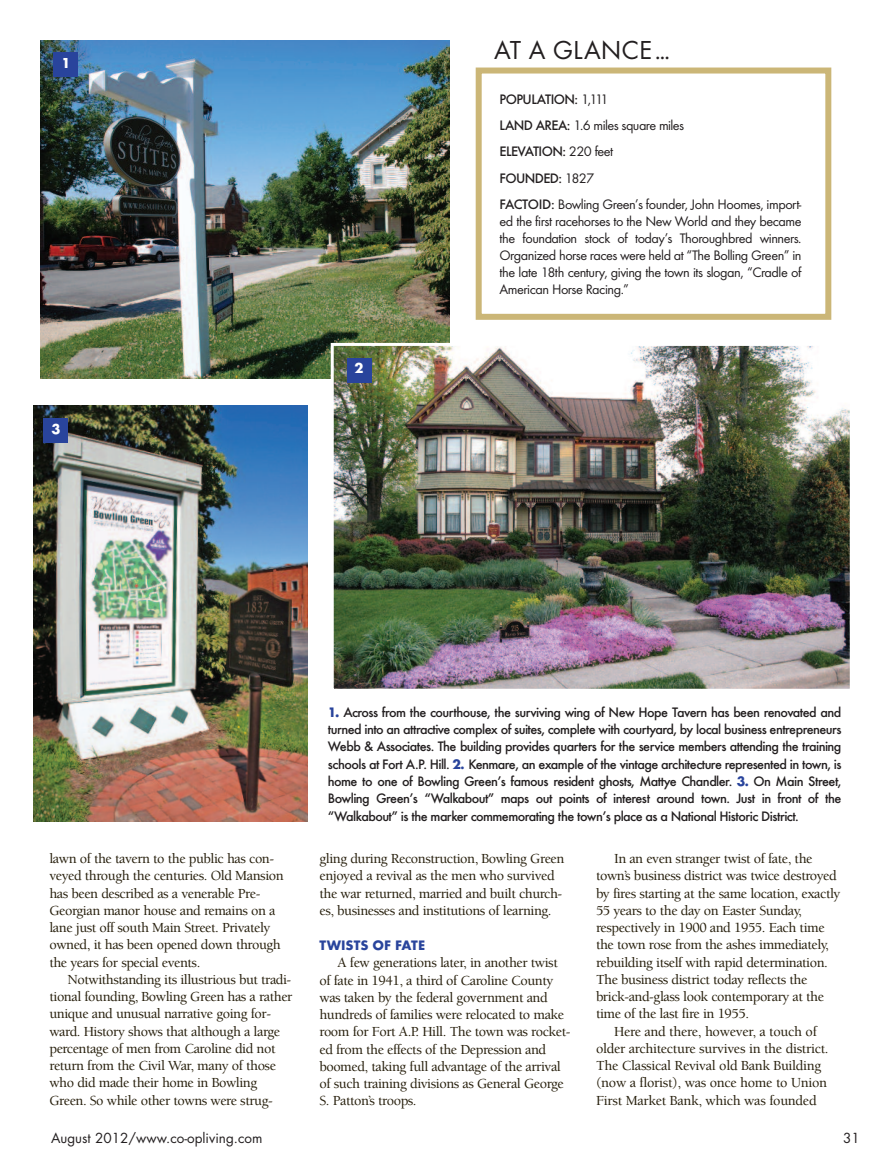
<style>
.page{position:relative;width:891px;height:1175px;background:#fff}
.page>*{position:absolute;margin:0;border:0;box-sizing:border-box;transform-origin:0 0}
.t1{font:27px "Futura T";color:#231f20}
.t2{font:700 15px "Futura T";color:#fff}
.t3{font:500 14.25px/17.2px "Berkeley";letter-spacing:-.03em;color:#251d0a}
.t4{font:500 14.25px/17.2px "Futura T";letter-spacing:-.04em;color:#231f20;text-align:justify}
.t5{font:14.25px/26.2px "Futura T";letter-spacing:-.035em;color:#231f20}
.t6{font:700 14.25px "Futura T";color:#29449c}
.t7{font:13.5px "Futura";color:#231f20}
.s1{font-weight:500}
.s2{font-weight:700;color:#29449c}
.s3{font-weight:700;font-size:13.5px;color:#29449c}
</style>
<div class="page">
<hr style="left:0;top:407px;width:1px;height:767px;background:#e4dfc3">
<div style="left:476px;top:68px;width:355px;height:252px;border:6px solid #cbb677"></div>
<img style="left:40px;top:41px;width:410px;height:337px">
<img style="left:34px;top:405px;width:273px;height:416px">
<img style="left:335px;top:347px;width:514px;height:340px">
<div style="left:331px;top:343px;width:522px;height:348px;border:3px solid #fff"></div>
<div style="left:44px;top:418px;width:24px;height:25px;background:#29449c"></div>
<div style="left:54px;top:52px;width:24px;height:24px;background:#29449c"></div>
<div style="left:347px;top:358px;width:24px;height:24px;background:#29449c"></div>
<p class="t2" style="left:61px;top:54px;width:10px">1</p>
<p class="t2" style="left:51px;top:420px;width:10px">3</p>
<p class="t2" style="left:355px;top:359px;width:10px">2</p>
<h1 class="t1" style="left:494px;top:34px;width:178px">AT A GLANCE...</h1>
<p class="t5" style="left:499px;top:86px;width:304px"><span class="s1">POPULATION:</span> 1,111<br><span class="s1">LAND AREA:</span> 1.6 miles square miles<br><span class="s1">ELEVATION:</span> 220 feet<br><span class="s1">FOUNDED:</span> 1827<br><span class="s1">FACTOID:</span> Bowling Green’s founder, John Hoomes, import-</p>
<p class="t5" style="left:499px;top:212px;width:304px;line-height:17.1px;text-align:justify">ed the first racehorses to the New World and they became the foundation stock of today’s Thoroughbred winners.<br>Organized horse races were held at “The Bolling Green” in the late 18th century, giving the town its slogan, “Cradle of American Horse Racing.”</p>
<p class="t3" style="left:49px;top:851px;width:236px">lawn of the tavern to the public has con&shy;veyed through the centuries. Old Mansion has been described as a venerable Pre-Georgian manor house and remains on a lane just off south Main Street. Privately owned, it has been opened down through the years for special events.</p>
<p class="t3" style="left:49px;top:972px;width:245px;text-indent:18px">Notwithstanding its illustrious but tradi&shy;tional founding, Bowling Green has a rather unique and unusual narrative going for&shy;ward. History shows that although a large percentage of men from Caroline did not return from the Civil War, many of those who did made their home in Bowling Green. So while other towns were strug-</p>
<p class="t7" style="left:51px;top:1131px;width:213px">August 2012/www.co-opliving.com</p>
<p class="t4" style="left:328px;top:703px;width:515px"><span class="s2">1.</span> Across from the courthouse, the surviving wing of New Hope Tavern has been renovated and turned into an attractive complex of suites, complete with courtyard, by local business entrepreneurs Webb &amp; Associates. The building provides quarters for the service members attending the training schools at Fort A.P. Hill. <span class="s2">2</span><span class="s3">.</span> Kenmare, an example of the vintage architecture represented in town, is home to one of Bowling Green’s famous resident ghosts, Mattye Chandler. <span class="s2">3</span><span class="s3">.</span> On Main Street, Bowling Green’s “Walkabout” maps out points of interest around town. Just in front of the “Walkabout” is the marker commemorating the town’s place as a National Historic District.</p>
<p class="t3" style="left:319px;top:851px;width:246px">gling during Reconstruction, Bowling Green enjoyed a revival as the men who survived the war returned, married and built church&shy;es, businesses and institutions of learning.</p>
<p class="t6" style="left:319px;top:937px;width:107px">TWISTS OF FATE</p>
<p class="t3" style="left:319px;top:955px;width:253px;text-indent:18px">A few generations later, in another twist of fate in 1941, a third of Caroline County was taken by the federal government and hundreds of families were relocated to make room for Fort A.P. Hill. The town was rocket&shy;ed from the effects of the Depression and boomed, taking full advantage of the arrival of such training divisions as General George S. Patton’s troops.</p>
<p class="t3" style="left:614px;top:851px;width:200px">In an even stranger twist of fate, the</p>
<p class="t3" style="left:596px;top:868px;width:242px">town’s business district was twice destroyed</p>
<p class="t3" style="left:596px;top:885px;width:246px">by fires starting at the same location, exactly</p>
<p class="t3" style="left:596px;top:903px;width:207px">55 years to the day on Easter Sunday,</p>
<p class="t3" style="left:596px;top:920px;width:230px">respectively in 1900 and 1955. Each time</p>
<p class="t3" style="left:596px;top:937px;width:234px">the town rose from the ashes immediately,</p>
<p class="t3" style="left:596px;top:954px;width:233px">rebuilding itself with rapid determination.</p>
<p class="t3" style="left:596px;top:972px;width:213px">The business district today reflects the</p>
<p class="t3" style="left:596px;top:989px;width:229px">brick-and-glass look contemporary at the</p>
<p class="t3" style="left:596px;top:1006px;width:155px">time of the last fire in 1955.</p>
<p class="t3" style="left:614px;top:1023px;width:204px">Here and there, however, a touch of</p>
<p class="t3" style="left:596px;top:1041px;width:234px">older architecture survives in the district.</p>
<p class="t3" style="left:596px;top:1058px;width:227px">The Classical Revival old Bank Building</p>
<p class="t3" style="left:596px;top:1075px;width:233px">(now a florist), was once home to Union</p>
<p class="t3" style="left:596px;top:1092px;width:222px">First Market Bank, which was founded</p>
<p class="t7" style="left:843px;top:1131px;width:18px">31</p>
</div>
